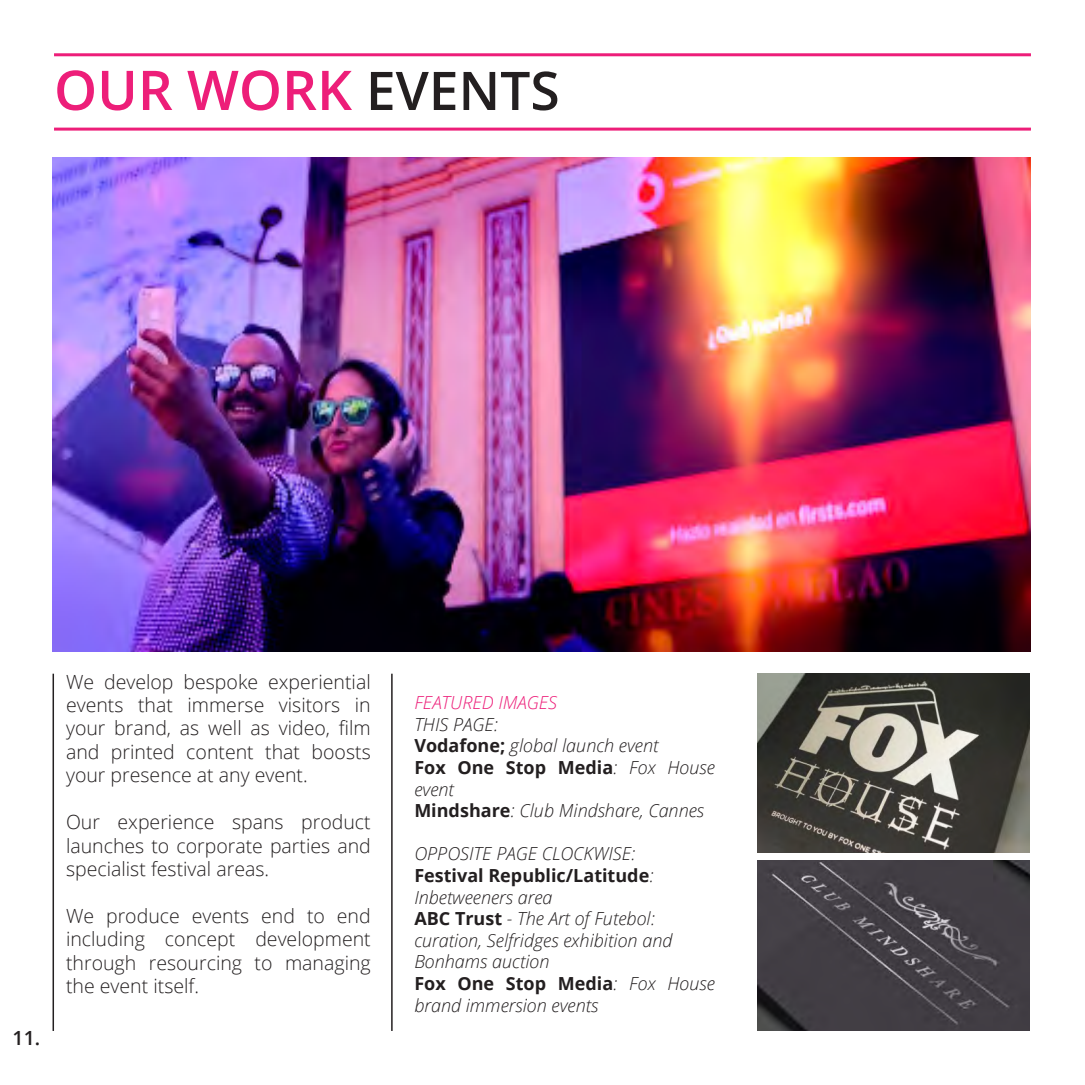
<style>
.page{position:relative;width:1085px;height:1085px;background:#fff}
.page>*{position:absolute;margin:0;border:0;box-sizing:border-box;transform-origin:0 0}
.t1{font:600 54.75px "Open Sans";color:#ed1e79}
.t2{font:300 19.5px/23.4px "Open Sans";color:#231f20;text-align:justify}
.t3{font:600 19.5px "Open Sans";color:#231f20}
.t4{font:italic 300 18px/21.6px "Open Sans";color:#231f20}
.t5{font:700 18px/21.6px "Open Sans";color:#231f20}
.t6{font:italic 300 18px "Open Sans";color:#ed1e79}
.s1{font-size:53.25px;color:#231f20}
.s2{font-weight:700;font-style:normal}
.s3{font-weight:300;font-style:italic}
</style>
<div class="page">
<hr style="left:54px;top:53px;width:976px;height:3px;background:#ed1e79">
<hr style="left:54px;top:128px;width:976px;height:3px;background:#ed1e79">
<hr style="left:52px;top:673px;width:2px;height:357px;background:#231f20">
<hr style="left:391px;top:673px;width:1px;height:357px;background:#231f20">
<img style="left:757px;top:673px;width:272px;height:179px">
<img style="left:757px;top:860px;width:272px;height:170px">
<img style="left:52px;top:157px;width:978px;height:494px">
<p class="t1" style="left:54px;top:52px;width:507px">OUR WORK <span class="s1">EVENTS</span></p>
<p class="t3" style="left:13px;top:1024px;width:29px">11.</p>
<p class="t2" style="left:66px;top:669px;width:306px">We develop bespoke experiential events that immerse visitors in your brand, as well as video, film and printed content that boosts your presence at any event.</p>
<p class="t2" style="left:66px;top:809px;width:306px">Our experience spans product launches to corporate parties and specialist festival areas.</p>
<p class="t2" style="left:66px;top:903px;width:306px">We produce events end to end including concept development through resourcing to managing the event itself.</p>
<p class="t6" style="left:414px;top:690px;width:144px">FEATURED IMAGES</p>
<p class="t4" style="left:414px;top:712px;width:85px">THIS PAGE:</p>
<p class="t4" style="left:414px;top:734px;width:246px"><span class="s2">Vodafone;</span> global launch event</p>
<p class="t5" style="left:414px;top:756px;width:302px">Fox One Stop Media<span class="s3">: Fox House event</span></p>
<p class="t4" style="left:414px;top:799px;width:291px"><span class="s2">Mindshare</span>: Club Mindshare, Cannes</p>
<p class="t4" style="left:414px;top:842px;width:223px">OPPOSITE PAGE CLOCKWISE:</p>
<p class="t5" style="left:414px;top:864px;width:241px">Festival Republic/Latitude<span class="s3">:</span></p>
<p class="t4" style="left:414px;top:885px;width:140px">Inbetweeners area</p>
<p class="t4" style="left:414px;top:907px;width:242px"><span class="s2">ABC Trust</span> - The Art of Futebol:</p>
<p class="t4" style="left:414px;top:928px;width:259px">curation, Selfridges exhibition and</p>
<p class="t4" style="left:414px;top:950px;width:137px">Bonhams auction</p>
<p class="t4" style="left:414px;top:971px;width:302px"><span class="s2">Fox One Stop Media</span>: Fox House brand immersion events</p>
</div>
